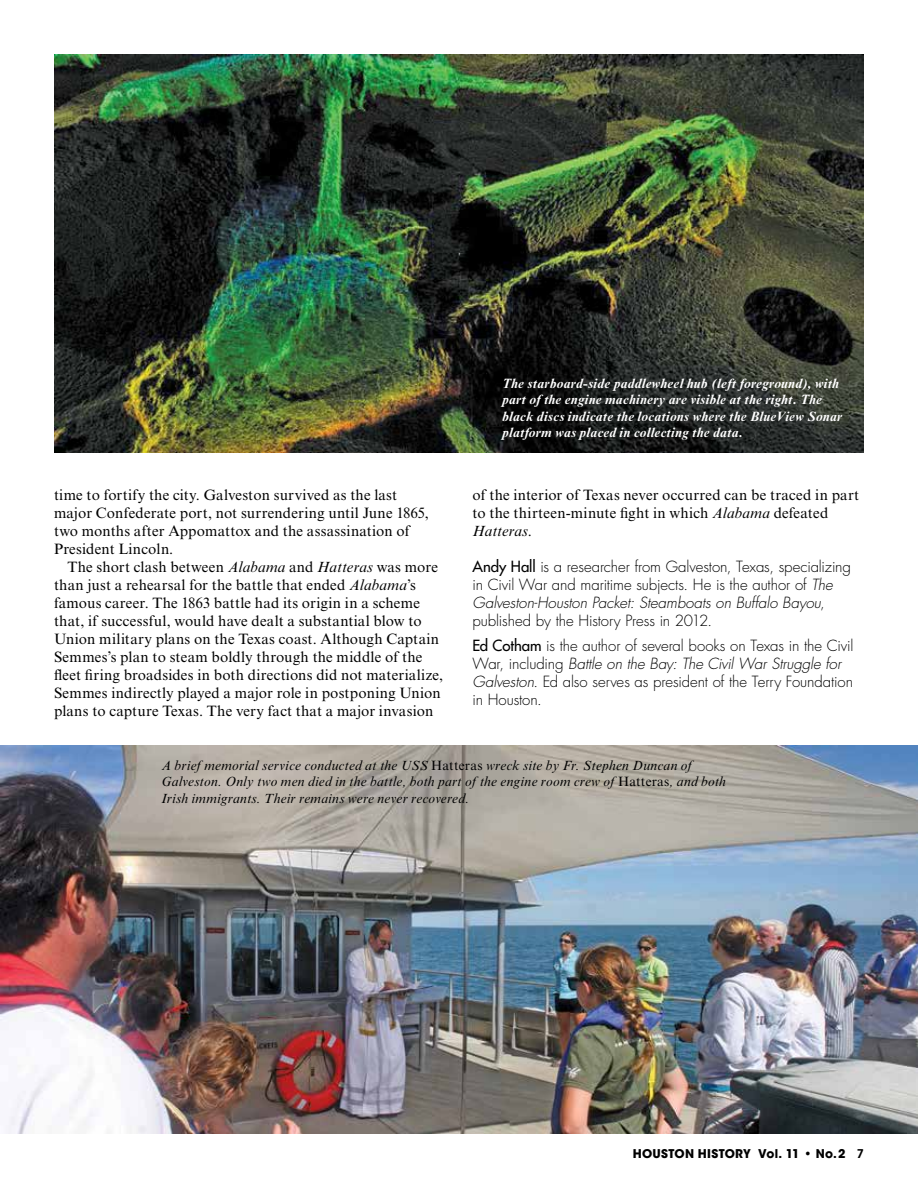
<style>
.page{position:relative;width:918px;height:1188px;background:#fff}
.page>*{position:absolute;margin:0;border:0;box-sizing:border-box;transform-origin:0 0}
.t1{font:15px/18px "Times New Roman MT Std";letter-spacing:.015em;color:#000}
.t2{font:300 15px/18px "Futura Std";letter-spacing:-.01em;color:#000}
.t3{font:italic 13.5px/16.5px "Times New Roman MT Std";letter-spacing:.015em;color:#000}
.t4{font:italic 700 13.5px/16.5px "Times New Roman MT Std";letter-spacing:.015em;color:#fff}
.t5{font:700 12px "ITC Avant Garde Std";letter-spacing:.02em;color:#000}
.s1{font-style:italic}
.s2{font-weight:500}
.s3{font-style:normal}
.s4{font-weight:600}
</style>
<div class="page">
<img style="left:54px;top:54px;width:810px;height:398px">
<img style="left:0;top:745px;width:918px;height:389px">
<p class="t1" style="left:54px;top:486px;width:376px">time to fortify the city. Galveston survived as the last major Confederate port, not surrendering until June 1865, two months after Appomattox and the assassination of President Lincoln.</p>
<p class="t1" style="left:54px;top:558px;width:391px;text-indent:14px">The short clash between <span class="s1">Alabama</span> and <span class="s1">Hatteras</span> was more than just a rehearsal for the battle that ended <span class="s1">Alabama</span>’s famous career. The 1863 battle had its origin in a scheme that, if successful, would have dealt a substantial blow to Union military plans on the Texas coast. Although Captain Semmes’s plan to steam boldly through the middle of the fleet firing broadsides in both directions did not materialize, Semmes indirectly played a major role in postponing Union plans to capture Texas. The very fact that a major invasion</p>
<p class="t4" style="left:502px;top:375px;width:342px">The starboard-side paddlewheel hub (left foreground), with part of the engine machinery are visible at the right. The black discs indicate the locations where the BlueView Sonar platform was placed in collecting the data.</p>
<p class="t1" style="left:472px;top:486px;width:388px">of the interior of Texas never occurred can be traced in part to the thirteen-minute fight in which <span class="s1">Alabama</span> defeated<br><span class="s1">Hatteras</span>.</p>
<p class="t2" style="left:472px;top:558px;width:380px"><span class="s2">Andy Hall</span> is a researcher from Galveston, Texas, specializing in Civil War and maritime subjects. He is the author of <span class="s1">The Galveston-Houston Packet: Steamboats on Buffalo Bayou</span>, published by the History Press in 2012.</p>
<p class="t2" style="left:472px;top:637px;width:382px"><span class="s2">Ed Cotham</span> is the author of several books on Texas in the Civil War, including <span class="s1">Battle on the Bay: The Civil War Struggle for Galveston</span>. Ed also serves as president of the Terry Foundation in Houston.</p>
<p class="t3" style="left:161px;top:757px;width:566px">A brief memorial service conducted at the USS <span class="s3">Hatteras</span> wreck site by Fr. Stephen Duncan of<br>Galveston. Only two men died in the battle, both part of the engine room crew of <span class="s3">Hatteras</span>, and both<br>Irish immigrants. Their remains were never recovered.</p>
<p class="t5" style="left:633px;top:1145px;width:233px">HOUSTON HISTORY Vol. 11 • No.2 <span class="s4">7</span></p>
</div>
